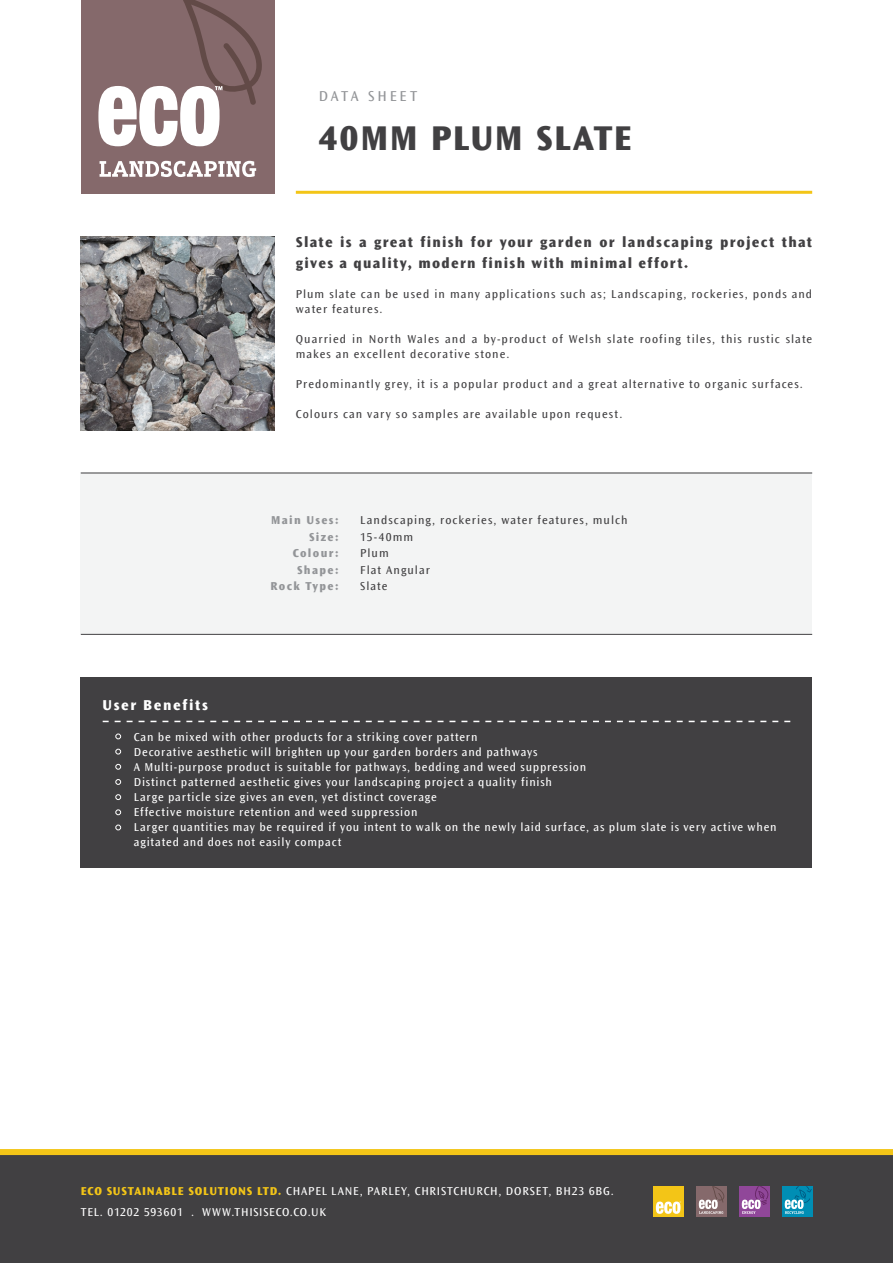
<style>
.page{position:relative;width:893px;height:1263px;background:#fff}
.page>*{position:absolute;margin:0;border:0;box-sizing:border-box;transform-origin:0 0}
.t1{font:800 36px "Ocean Sans Std";letter-spacing:.04em;color:#414042}
.t2{font:800 15px/21px "Ocean Sans Std";letter-spacing:.085em;color:#414042}
.t3{font:800 15px "Ocean Sans Std";letter-spacing:.11em;color:#fff}
.t4{font:15px "Ocean Sans Std";letter-spacing:.185em;color:#939598}
.t5{font:12px/15px "Ocean Sans Std";letter-spacing:.065em;color:#fff}
.t6{font:12px/15px "Ocean Sans Std";letter-spacing:.085em;color:#414042}
.t7{font:800 12px "Ocean Sans Std";letter-spacing:.115em;color:#939598}
.s1{font-weight:800;color:#f3c517}
</style>
<div class="page">
<hr style="left:296px;top:191px;width:516px;height:3px;background:#f3c517">
<img style="left:81px;top:236px;width:194px;height:194px">
<div style="left:81px;top:473px;width:731px;height:161px;background:#f3f4f4"></div>
<hr style="left:81px;top:473px;width:731px;height:1px;background:#414042">
<hr style="left:81px;top:634px;width:731px;height:1px;background:#414042">
<div style="left:0;top:1152px;width:893px;height:111px;background:#414042"></div>
<div style="left:0;top:1149px;width:893px;height:6px;background:#f3c517"></div>
<div style="left:696px;top:1186px;width:30px;height:30px;background:#85696b"></div>
<svg style="left:699px;top:1186px;width:25px;height:28px"></svg>
<div style="left:739px;top:1186px;width:30px;height:30px;background:#904799"></div>
<svg style="left:742px;top:1186px;width:27px;height:28px"></svg>
<div style="left:782px;top:1186px;width:30px;height:30px;background:#008eb4"></div>
<svg style="left:785px;top:1186px;width:27px;height:28px"></svg>
<div style="left:653px;top:1186px;width:30px;height:30px;background:#f3c517"></div>
<svg style="left:656px;top:1201px;width:25px;height:13px"></svg>
<div style="left:81px;top:0;width:194px;height:194px;background:#85696b"></div>
<svg style="left:98px;top:0;width:164px;height:146px"></svg>
<svg style="left:100px;top:161px;width:156px;height:16px"></svg>
<div style="left:81px;top:677px;width:731px;height:191px;background:#414042"></div>
<svg style="left:115px;top:734px;width:6px;height:5px"></svg>
<svg style="left:115px;top:749px;width:6px;height:5px"></svg>
<svg style="left:115px;top:764px;width:6px;height:6px"></svg>
<svg style="left:115px;top:779px;width:6px;height:6px"></svg>
<svg style="left:115px;top:809px;width:6px;height:6px"></svg>
<svg style="left:115px;top:794px;width:6px;height:6px"></svg>
<svg style="left:115px;top:825px;width:6px;height:5px"></svg>
<svg style="left:103px;top:721px;width:687px;height:1px"></svg>
<p class="t4" style="left:319px;top:88px;width:100px">DATA SHEET</p>
<p class="t1" style="left:319px;top:118px;width:314px">40MM PLUM SLATE</p>
<p class="t2" style="left:296px;top:232px;width:518px">Slate is a great finish for your garden or landscaping project that gives a quality, modern finish with minimal effort.</p>
<p class="t6" style="left:296px;top:287px;width:518px">Plum slate can be used in many applications such as; Landscaping, rockeries, ponds and water features.</p>
<p class="t6" style="left:296px;top:332px;width:518px">Quarried in North Wales and a by-product of Welsh slate roofing tiles, this rustic slate makes an excellent decorative stone.</p>
<p class="t6" style="left:296px;top:377px;width:509px">Predominantly grey, it is a popular product and a great alternative to organic surfaces.</p>
<p class="t6" style="left:296px;top:407px;width:328px">Colours can vary so samples are available upon request.</p>
<p class="t3" style="left:103px;top:697px;width:107px">User Benefits</p>
<p class="t7" style="left:271px;top:514px;width:69px">Main Uses:</p>
<p class="t7" style="left:309px;top:530px;width:31px">Size:</p>
<p class="t7" style="left:293px;top:547px;width:48px">Colour:</p>
<p class="t7" style="left:297px;top:563px;width:43px">Shape:</p>
<p class="t7" style="left:270px;top:580px;width:70px">Rock Type:</p>
<p class="t6" style="left:360px;top:513px;width:269px">Landscaping, rockeries, water features, mulch</p>
<p class="t6" style="left:360px;top:530px;width:54px">15-40mm</p>
<p class="t6" style="left:360px;top:546px;width:30px">Plum</p>
<p class="t6" style="left:360px;top:563px;width:71px">Flat Angular</p>
<p class="t6" style="left:360px;top:579px;width:29px">Slate</p>
<p class="t5" style="left:134px;top:729px;width:345px">Can be mixed with other products for a striking cover pattern</p>
<p class="t5" style="left:134px;top:744px;width:405px">Decorative aesthetic will brighten up your garden borders and pathways</p>
<p class="t5" style="left:134px;top:759px;width:454px">A Multi-purpose product is suitable for pathways, bedding and weed suppression</p>
<p class="t5" style="left:134px;top:774px;width:420px">Distinct patterned aesthetic gives your landscaping project a quality finish</p>
<p class="t5" style="left:134px;top:789px;width:304px">Large particle size gives an even, yet distinct coverage</p>
<p class="t5" style="left:134px;top:804px;width:285px">Effective moisture retention and weed suppression</p>
<p class="t5" style="left:134px;top:819px;width:644px">Larger quantities may be required if you intent to walk on the newly laid surface, as plum slate is very active when agitated and does not easily compact</p>
<p class="t5" style="left:81px;top:1183px;width:534px"><span class="s1">ECO SUSTAINABLE SOLUTIONS LTD.</span> CHAPEL LANE, PARLEY, CHRISTCHURCH, DORSET, BH23 6BG.</p>
<p class="t5" style="left:81px;top:1204px;width:247px">TEL. 01202 593601 . WWW.THISISECO.CO.UK</p>
</div>
